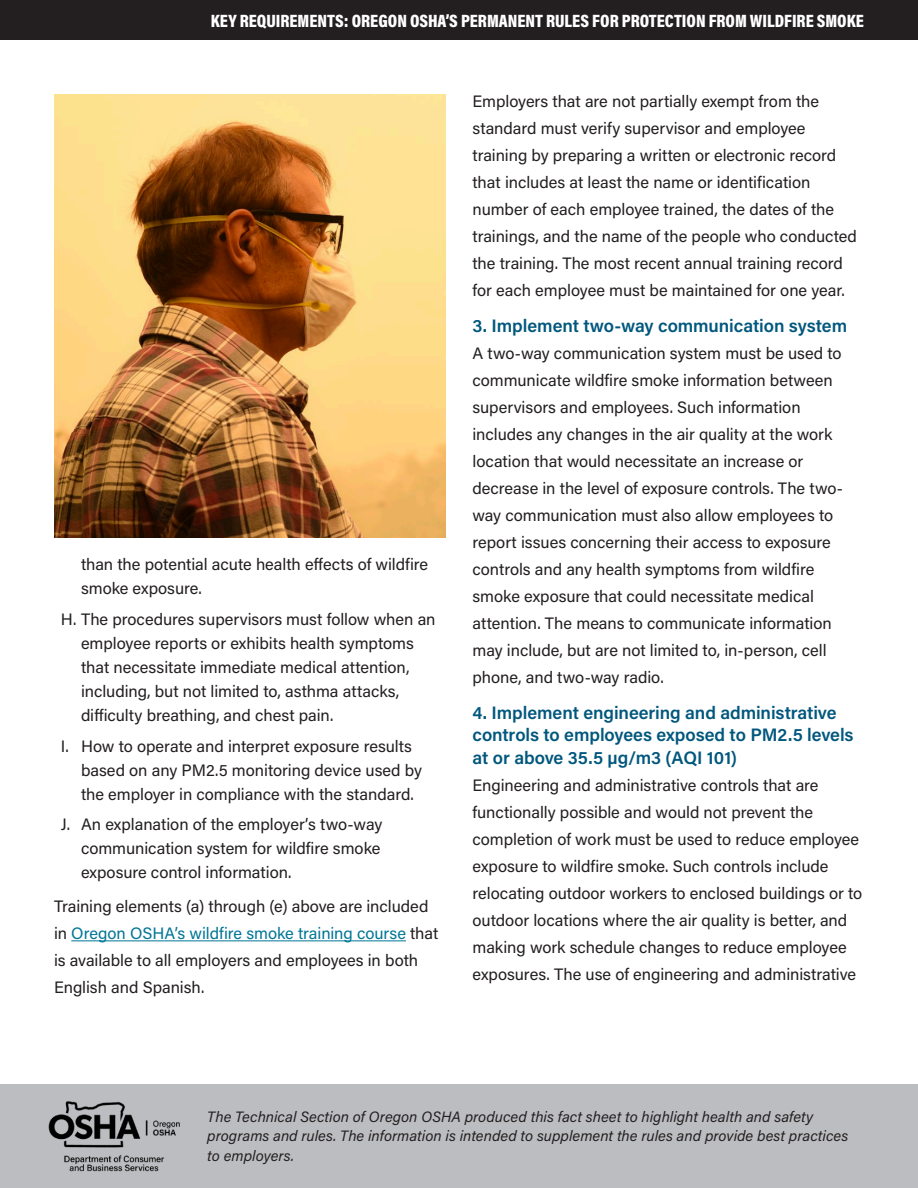
<style>
.page{position:relative;width:918px;height:1188px;background:#fff}
.page>*{position:absolute;margin:0;border:0;box-sizing:border-box;transform-origin:0 0}
.t1{font:600 18px/22.5px "Acumin Pro";letter-spacing:-.005em;color:#00577d}
.t2{font:900 18px "Acumin Pro Cond";color:#fff}
.Body{font:16.5px/27px "Acumin Pro";color:#231f20}
.t3{font:italic 15px/19.5px "Acumin Pro";color:#231f20}
.s1{color:#007696}
</style>
<div class="page">
<hr style="left:71px;top:940px;width:335px;height:1px;background:#007696">
<img style="left:54px;top:94px;width:392px;height:444px">
<div style="left:0;top:0;width:918px;height:40px;background:#231f20"></div>
<div style="left:0;top:1084px;width:918px;height:104px;background:#bcbdc0"></div>
<img style="left:48px;top:1101px;width:132px;height:71px">
<p class="t2" style="left:211px;top:9px;width:655px">KEY REQUIREMENTS: OREGON OSHA’S PERMANENT RULES FOR PROTECTION FROM WILDFIRE SMOKE</p>
<p class="Body" style="left:81px;top:552px;width:349px;line-height:24px">than the potential acute health effects of wildfire smoke exposure.</p>
<p class="Body" style="left:81px;top:607px;width:356px;line-height:24px;text-indent:-20px">H. The procedures supervisors must follow when an employee reports or exhibits health symptoms that necessitate immediate medical attention, including, but not limited to, asthma attacks, difficulty breathing, and chest pain.</p>
<p class="Body" style="left:81px;top:733px;width:343px;line-height:24px;text-indent:-20px">I. How to operate and interpret exposure results based on any PM2.5 monitoring device used by the employer in compliance with the standard.</p>
<p class="Body" style="left:81px;top:812px;width:303px;line-height:24px;text-indent:-20px">J. An explanation of the employer’s two-way communication system for wildfire smoke exposure control information.</p>
<p class="Body" style="left:54px;top:892px;width:386px">Training elements (a) through (e) above are included in <span class="s1">Oregon OSHA’s wildfire smoke training course</span> that is available to all employers and employees in both English and Spanish.</p>
<p class="Body" style="left:472px;top:87px;width:386px">Employers that are not partially exempt from the standard must verify supervisor and employee training by preparing a written or electronic record that includes at least the name or identification number of each employee trained, the dates of the trainings, and the name of the people who conducted the training. The most recent annual training record for each employee must be maintained for one year.</p>
<h3 class="t1" style="left:472px;top:313px;width:376px">3. Implement two-way communication system</h3>
<p class="Body" style="left:472px;top:339px;width:372px">A two-way communication system must be used to communicate wildfire smoke information between supervisors and employees. Such information includes any changes in the air quality at the work location that would necessitate an increase or decrease in the level of exposure controls. The two&shy;way communication must also allow employees to report issues concerning their access to exposure controls and any health symptoms from wildfire smoke exposure that could necessitate medical attention. The means to communicate information may include, but are not limited to, in-person, cell phone, and two-way radio.</p>
<h3 class="t1" style="left:472px;top:700px;width:383px">4. Implement engineering and administrative controls to employees exposed to PM2.5 levels at or above 35.5 µg/m3 (AQI 101)</h3>
<p class="Body" style="left:472px;top:771px;width:391px">Engineering and administrative controls that are functionally possible and would not prevent the completion of work must be used to reduce employee exposure to wildfire smoke. Such controls include relocating outdoor workers to enclosed buildings or to outdoor locations where the air quality is better, and making work schedule changes to reduce employee exposures. The use of engineering and administrative</p>
<p class="t3" style="left:207px;top:1106px;width:643px">The Technical Section of Oregon OSHA produced this fact sheet to highlight health and safety programs and rules. The information is intended to supplement the rules and provide best practices to employers.</p>
</div>
